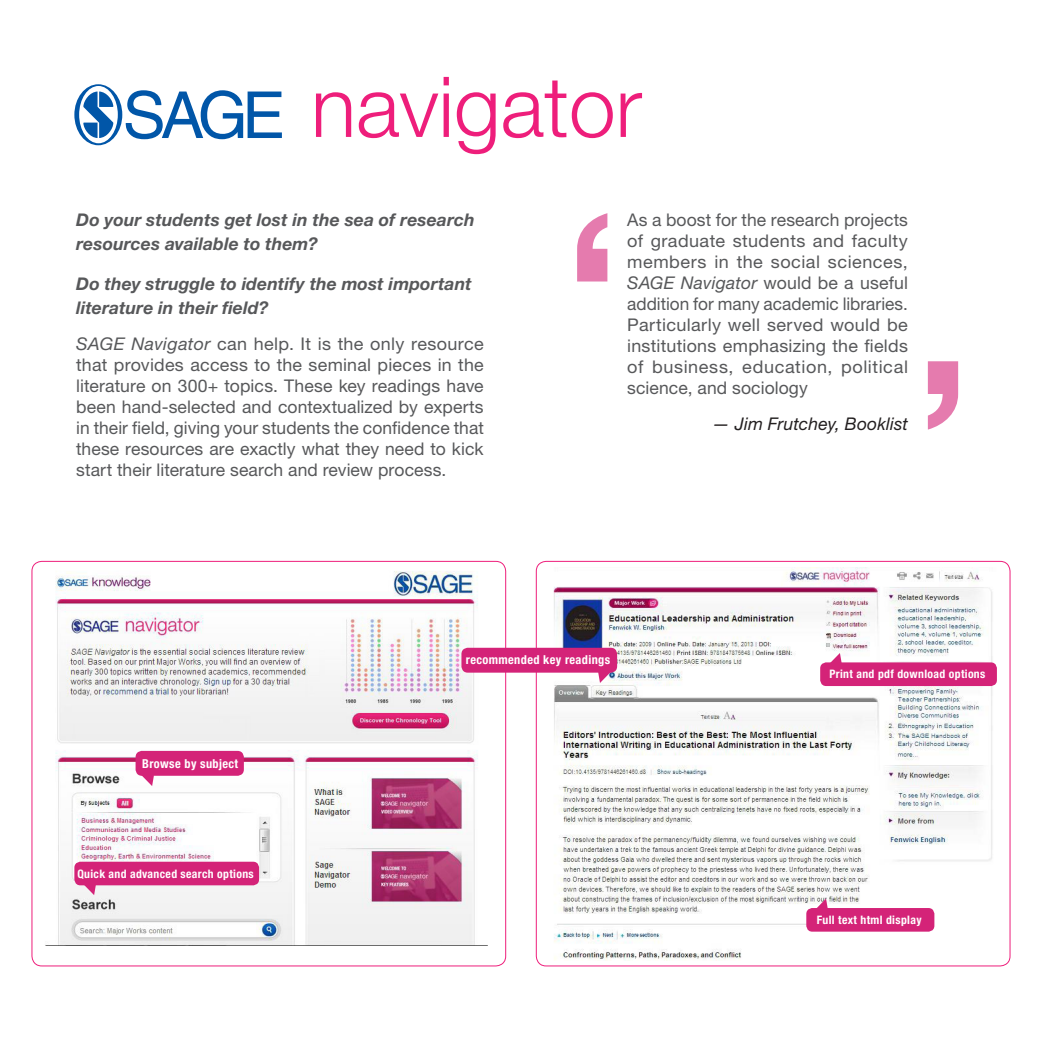
<style>
.page{position:relative;width:1042px;height:1042px;background:#fff}
.page>*{position:absolute;margin:0;border:0;box-sizing:border-box;transform-origin:0 0}
.main_text{font:17.5px/21px "Helvetica Neue LT Std";letter-spacing:.01em;color:#57585a;text-align:justify}
.main_text-2{font:italic 700 17.5px/24.5px "Helvetica Neue LT Std";letter-spacing:.005em;color:#57585a}
.main_text-3{font:italic 17.5px "Helvetica Neue LT Std";letter-spacing:.005em;color:#231f20}
.t1{font:700 condensed 12.25px "Helvetica Neue";letter-spacing:.03em;color:#fff}
.t2{font:700 condensed 11.72px "Helvetica Neue";letter-spacing:.03em;color:#fff}
.s1{font-style:italic}
</style>
<div class="page">
<svg style="left:316px;top:92px;width:35px;height:45px"></svg>
<svg style="left:359px;top:77px;width:90px;height:61px"></svg>
<svg style="left:457px;top:92px;width:39px;height:62px"></svg>
<svg style="left:503px;top:81px;width:63px;height:57px"></svg>
<svg style="left:572px;top:92px;width:41px;height:46px"></svg>
<svg style="left:620px;top:93px;width:22px;height:44px"></svg>
<svg style="left:74px;top:84px;width:208px;height:61px"></svg>
<img style="left:32px;top:571px;width:456px;height:395px">
<div style="left:136px;top:751px;width:108px;height:25px;background:#d42378;border-radius:6px"></div>
<svg style="left:140px;top:775px;width:14px;height:11px"></svg>
<div style="left:74px;top:861px;width:185px;height:24px;background:#d42378;border-radius:6px"></div>
<svg style="left:82px;top:885px;width:14px;height:10px"></svg>
<img style="left:545px;top:567px;width:452px;height:393px">
<div style="left:820px;top:662px;width:177px;height:24px;background:#d42378;border-radius:6px"></div>
<svg style="left:828px;top:653px;width:13px;height:10px"></svg>
<div style="left:806px;top:908px;width:128px;height:23px;background:#d42378;border-radius:6px"></div>
<svg style="left:814px;top:898px;width:14px;height:10px"></svg>
<div style="left:461px;top:648px;width:156px;height:24px;background:#d42378;border-radius:6px"></div>
<svg style="left:598px;top:672px;width:14px;height:11px"></svg>
<svg style="left:577px;top:213px;width:30px;height:68px"></svg>
<svg style="left:928px;top:361px;width:30px;height:69px"></svg>
<p class="main_text-2" style="left:76px;top:207px;width:400px">Do your students get lost in the sea of research resources available to them?</p>
<p class="main_text-2" style="left:76px;top:271px;width:397px">Do they struggle to identify the most important literature in their field?</p>
<p class="main_text" style="left:76px;top:333px;width:409px"><span class="s1">SAGE Navigator</span> can help. It is the only resource that provides access to the seminal pieces in the literature on 300+ topics. These key readings have been hand-selected and contextualized by experts in their field, giving your students the confidence that these resources are exactly what they need to kick start their literature search and review process.</p>
<p class="main_text" style="left:627px;top:209px;width:282px">As a boost for the research projects of graduate students and faculty members in the social sciences, <span class="s1">SAGE Navigator</span> would be a useful addition for many academic libraries.<br>Particularly well served would be institutions emphasizing the fields of business, education, political science, and sociology</p>
<p class="main_text-3" style="left:712px;top:413px;width:197px">— Jim Frutchey, Booklist</p>
<p class="t1" style="left:142px;top:756px;width:97px">Browse by subject</p>
<p class="t2" style="left:77px;top:866px;width:178px">Quick and advanced search options</p>
<p class="t1" style="left:466px;top:653px;width:146px">recommended key readings</p>
<p class="t2" style="left:829px;top:667px;width:157px">Print and pdf download options</p>
<p class="t2" style="left:817px;top:912px;width:106px">Full text html display</p>
</div>
